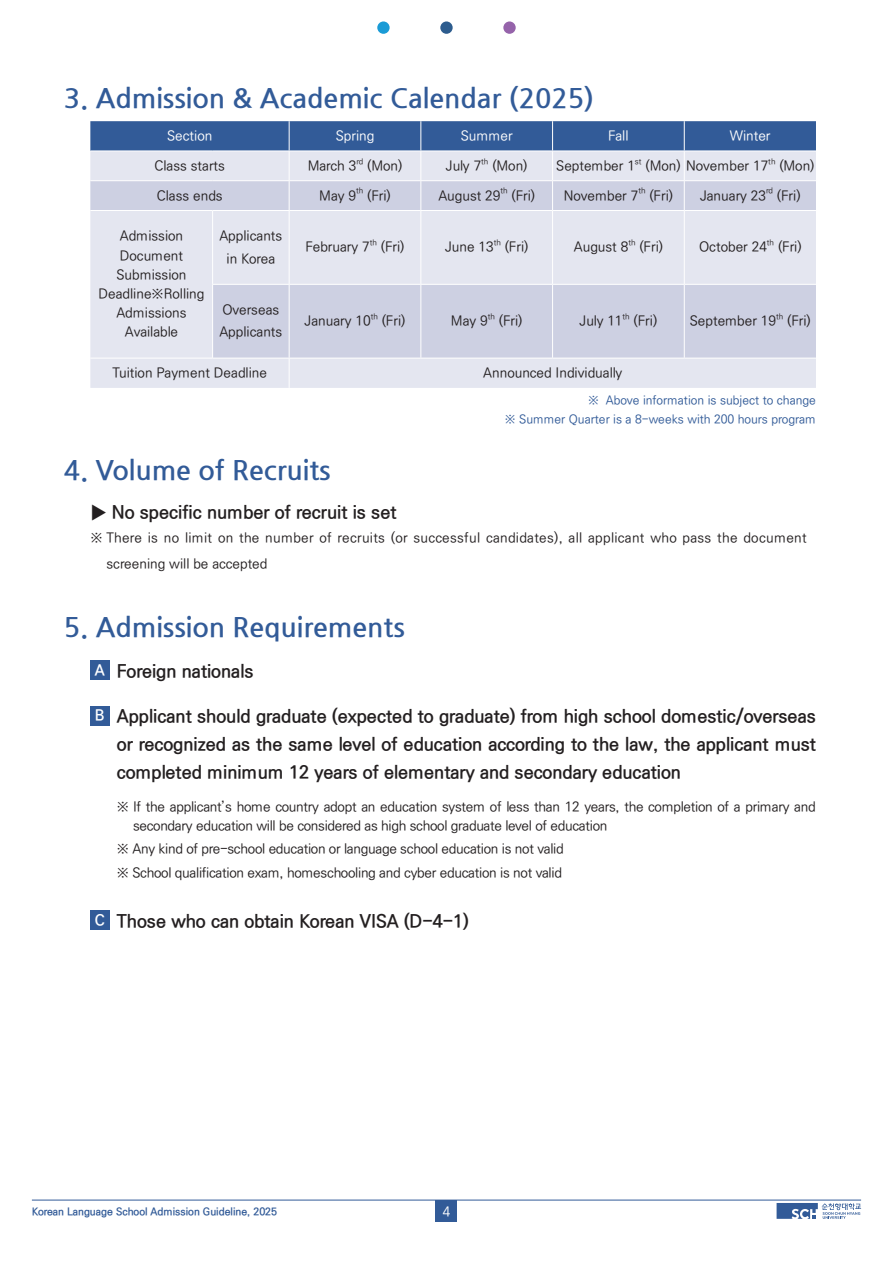
<style>
.page{position:relative;width:893px;height:1263px;background:#fff}
.page>*{position:absolute;margin:0;border:0;box-sizing:border-box;transform-origin:0 0}
.t1{font:700 27px "Nanum Gothic";color:#325b98}
.t2{font:700 18px/27.6px "Ko Pub Dotum";color:#231f20;text-align:justify}
.t3{font:700 15px "Ko Pub Dotum";color:#fff}
.t4{font:500 13.5px/19.2px "Ko Pub Dotum";color:#231f20;text-align:center}
.t5{font:500 13.5px/19.2px "Ko Pub Dotum";letter-spacing:-.02em;color:#231f20}
.t6{font:500 13.5px/25.2px "Ko Pub Dotum";letter-spacing:.02em;color:#231f20}
.t7{font:500 13.5px "Ko Pub Dotum";color:#fff}
.t8{font:500 12px "Ko Pub Dotum";color:#325b98}
.t9{font:700 10.5px "Ko Pub Dotum";color:#325b98}
.t10{font:500 7.8px "Ko Pub Dotum";color:#231f20}
</style>
<div class="page">
<div style="left:90px;top:661px;width:19px;height:19px;background:#325b98"></div>
<div style="left:90px;top:911px;width:19px;height:19px;background:#325b98"></div>
<div style="left:90px;top:706px;width:19px;height:19px;background:#325b98"></div>
<div style="left:90px;top:359px;width:726px;height:29px;background:#e4e6f0"></div>
<svg style="left:90px;top:211px;width:726px;height:147px;background:#daddea"></svg>
<svg style="left:90px;top:121px;width:726px;height:89px;background:#a3b2cf"></svg>
<hr style="left:212px;top:211px;width:1px;height:73px;background:#fff">
<hr style="left:289px;top:211px;width:1px;height:73px;background:#fff">
<hr style="left:420px;top:211px;width:1px;height:73px;background:#fff">
<hr style="left:552px;top:211px;width:1px;height:73px;background:#fff">
<hr style="left:684px;top:211px;width:1px;height:73px;background:#fff">
<hr style="left:212px;top:284px;width:77px;height:1px;background:#fff">
<hr style="left:212px;top:285px;width:1px;height:73px;background:#fff">
<hr style="left:289px;top:284px;width:132px;height:1px;background:#fff">
<hr style="left:289px;top:285px;width:1px;height:73px;background:#fff">
<hr style="left:421px;top:284px;width:132px;height:1px;background:#fff">
<hr style="left:420px;top:285px;width:1px;height:73px;background:#fff">
<hr style="left:553px;top:284px;width:131px;height:1px;background:#fff">
<hr style="left:552px;top:285px;width:1px;height:73px;background:#fff">
<hr style="left:684px;top:284px;width:132px;height:1px;background:#fff">
<hr style="left:684px;top:285px;width:1px;height:73px;background:#fff">
<hr style="left:289px;top:358px;width:1px;height:30px;background:#fff">
<div style="left:436px;top:1200px;width:21px;height:21px;background:#325b98"></div>
<hr style="left:32px;top:1200px;width:829px;height:1px;background:#325b98">
<svg style="left:777px;top:1203px;width:84px;height:16px"></svg>
<div style="left:377px;top:21px;width:13px;height:13px;background:#1a9bd6;border-radius:50%"></div>
<div style="left:440px;top:21px;width:13px;height:13px;background:#2d5c8e;border-radius:50%"></div>
<div style="left:503px;top:21px;width:13px;height:13px;background:#9563aa;border-radius:50%"></div>
<p class="t1" style="left:64px;top:85px;width:532px">3. Admission &amp; Academic Calendar (2025)</p>
<p class="t7" style="left:167px;top:129px;width:47px">Section</p>
<p class="t7" style="left:336px;top:129px;width:40px">Spring</p>
<p class="t7" style="left:461px;top:129px;width:53px">Summer</p>
<p class="t7" style="left:608px;top:129px;width:22px">Fall</p>
<p class="t7" style="left:730px;top:129px;width:42px">Winter</p>
<p class="t4" style="left:154px;top:157px;width:72px">Class starts</p>
<p class="t4" style="left:308px;top:157px;width:50px">March 3</p>
<p class="t10" style="left:356px;top:157px;width:8px">rd</p>
<p class="t4" style="left:367px;top:157px;width:37px">(Mon)</p>
<p class="t4" style="left:446px;top:157px;width:37px">July 7</p>
<p class="t10" style="left:481px;top:157px;width:9px">th</p>
<p class="t4" style="left:492px;top:157px;width:37px">(Mon)</p>
<p class="t4" style="left:556px;top:157px;width:80px">September 1</p>
<p class="t10" style="left:635px;top:157px;width:8px">st</p>
<p class="t4" style="left:645px;top:157px;width:124px">(Mon) November 17</p>
<p class="t10" style="left:768px;top:157px;width:9px">th</p>
<p class="t4" style="left:779px;top:157px;width:37px">(Mon)</p>
<p class="t4" style="left:157px;top:186px;width:68px">Class ends</p>
<p class="t4" style="left:319px;top:186px;width:38px">May 9</p>
<p class="t10" style="left:356px;top:187px;width:9px">th</p>
<p class="t4" style="left:367px;top:186px;width:25px">(Fri)</p>
<p class="t4" style="left:438px;top:186px;width:64px">August 29</p>
<p class="t10" style="left:500px;top:187px;width:9px">th</p>
<p class="t4" style="left:511px;top:186px;width:25px">(Fri)</p>
<p class="t4" style="left:564px;top:186px;width:76px">November 7</p>
<p class="t10" style="left:638px;top:187px;width:9px">th</p>
<p class="t4" style="left:649px;top:186px;width:25px">(Fri)</p>
<p class="t4" style="left:700px;top:186px;width:68px">January 23</p>
<p class="t10" style="left:766px;top:187px;width:8px">rd</p>
<p class="t4" style="left:777px;top:186px;width:25px">(Fri)</p>
<p class="t4" style="left:99px;top:227px;width:107px">Admission<br>Document<br>Submission<br>Deadline※Rolling<br>Admissions<br>Available</p>
<p class="t4" style="left:219px;top:225px;width:65px;line-height:22.2px">Applicants in Korea</p>
<p class="t4" style="left:306px;top:238px;width:66px">February 7</p>
<p class="t10" style="left:370px;top:239px;width:9px">th</p>
<p class="t4" style="left:381px;top:238px;width:25px">(Fri)</p>
<p class="t4" style="left:445px;top:238px;width:50px">June 13</p>
<p class="t10" style="left:494px;top:239px;width:9px">th</p>
<p class="t4" style="left:505px;top:238px;width:25px">(Fri)</p>
<p class="t4" style="left:574px;top:238px;width:56px">August 8</p>
<p class="t10" style="left:628px;top:239px;width:9px">th</p>
<p class="t4" style="left:639px;top:238px;width:25px">(Fri)</p>
<p class="t4" style="left:699px;top:238px;width:69px">October 24</p>
<p class="t10" style="left:767px;top:239px;width:9px">th</p>
<p class="t4" style="left:778px;top:238px;width:25px">(Fri)</p>
<p class="t4" style="left:219px;top:299px;width:65px;line-height:22.2px;text-align:left">Overseas<br>Applicants</p>
<p class="t4" style="left:305px;top:312px;width:68px">January 10</p>
<p class="t10" style="left:371px;top:313px;width:9px">th</p>
<p class="t4" style="left:382px;top:312px;width:25px">(Fri)</p>
<p class="t4" style="left:451px;top:312px;width:38px">May 9</p>
<p class="t10" style="left:488px;top:313px;width:9px">th</p>
<p class="t4" style="left:499px;top:312px;width:25px">(Fri)</p>
<p class="t4" style="left:580px;top:312px;width:44px">July 11</p>
<p class="t10" style="left:623px;top:313px;width:9px">th</p>
<p class="t4" style="left:634px;top:312px;width:25px">(Fri)</p>
<p class="t4" style="left:690px;top:312px;width:88px">September 19</p>
<p class="t10" style="left:776px;top:313px;width:9px">th</p>
<p class="t4" style="left:787px;top:312px;width:25px">(Fri)</p>
<p class="t4" style="left:112px;top:364px;width:156px">Tuition Payment Deadline</p>
<p class="t4" style="left:483px;top:364px;width:141px">Announced Individually</p>
<p class="t8" style="left:588px;top:394px;width:229px">※ Above information is subject to change</p>
<p class="t8" style="left:505px;top:413px;width:313px">※ Summer Quarter is a 8-weeks with 200 hours program</p>
<p class="t1" style="left:64px;top:457px;width:268px">4. Volume of Recruits</p>
<p class="t2" style="left:90px;top:499px;width:308px">▶ No specific number of recruit is set</p>
<p class="t6" style="left:106px;top:526px;width:702px;text-indent:-16px">※ There is no limit on the number of recruits (or successful candidates), all applicant who pass the document screening will be accepted</p>
<p class="t1" style="left:64px;top:614px;width:342px">5. Admission Requirements</p>
<p class="t3" style="left:95px;top:663px;width:11px">A</p>
<p class="t2" style="left:117px;top:658px;width:138px">Foreign nationals</p>
<p class="t3" style="left:95px;top:708px;width:11px">B</p>
<p class="t2" style="left:117px;top:703px;width:700px">Applicant should graduate (expected to graduate) from high school domestic/overseas or recognized as the same level of education according to the law, the applicant must completed minimum 12 years of elementary and secondary education</p>
<p class="t5" style="left:133px;top:797px;width:684px;text-indent:-16px">※ If the applicant’s home country adopt an education system of less than 12 years, the completion of a primary and secondary education will be considered as high school graduate level of education</p>
<p class="t5" style="left:117px;top:840px;width:448px">※ Any kind of pre-school education or language school education is not valid</p>
<p class="t5" style="left:117px;top:863px;width:446px">※ School qualification exam, homeschooling and cyber education is not valid</p>
<p class="t3" style="left:95px;top:913px;width:11px">C</p>
<p class="t2" style="left:117px;top:908px;width:353px">Those who can obtain Korean VISA (D-4-1)</p>
<p class="t9" style="left:32px;top:1206px;width:247px">Korean Language School Admission Guideline, 2025</p>
<p class="t7" style="left:443px;top:1205px;width:9px">4</p>
</div>
